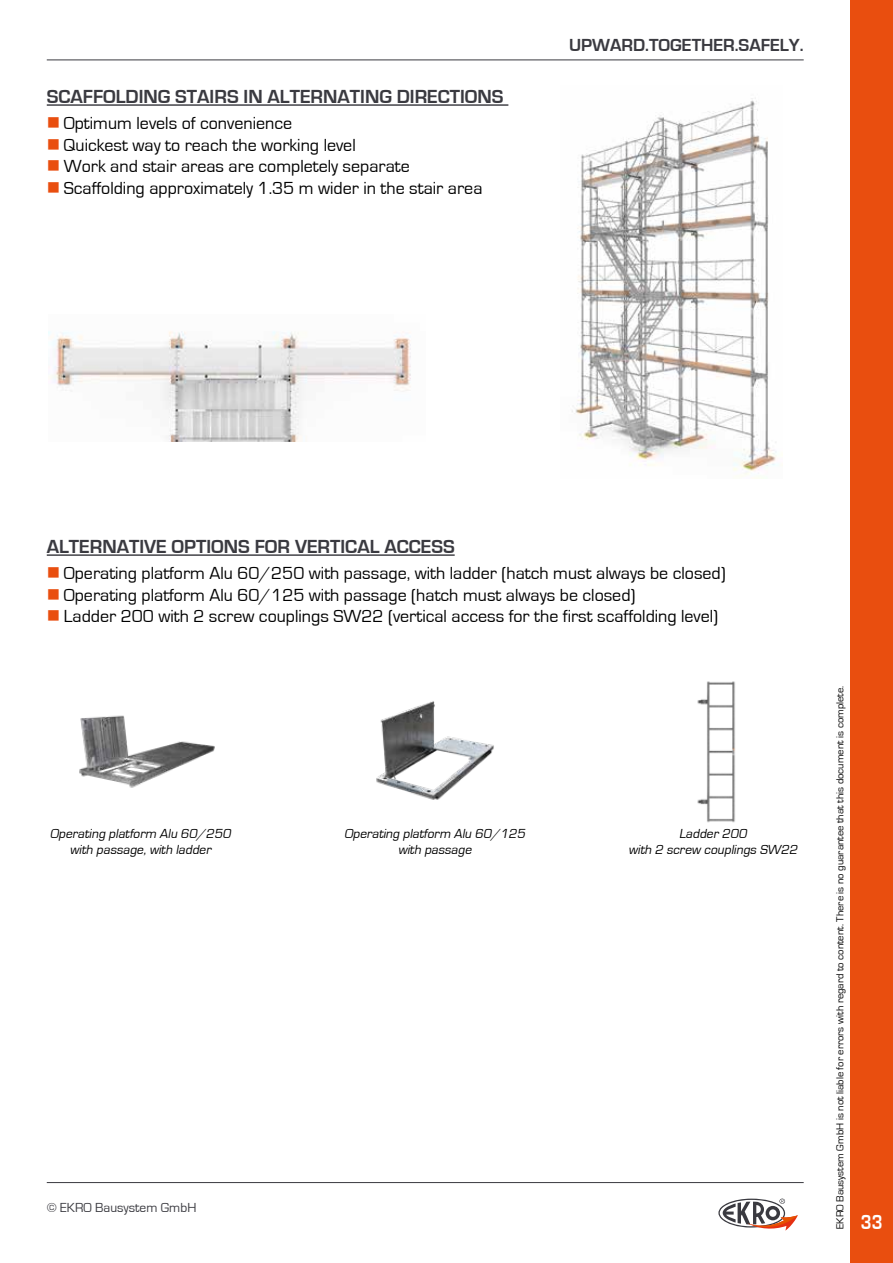
<style>
.page{position:relative;width:893px;height:1263px;background:#fff}
.page>*{position:absolute;margin:0;border:0;box-sizing:border-box;transform-origin:0 0}
.t1{font:700 21px "Eurostile";color:#fff;scale:.82 1}
.t2{font:700 19.5px "Eurostile";color:#3a3a40}
.t3{font:18px "Eurostile";color:#000}
.t4{font:700 18px "Eurostile";color:#3a3a40}
.t5{font:italic 13.5px/16.2px "Eurostile";color:#000;text-align:center}
.t6{font:13.5px "Eurostile";color:#3a3a40}
.t7{font:10.5px "Eurostile";color:#000}
.s1{color:#e94e0f}
</style>
<div class="page">
<div style="left:850px;top:0;width:43px;height:1263px;background:#e94e0f"></div>
<hr style="left:47px;top:60px;width:757px;height:1px;background:#3a3a40">
<svg style="left:718px;top:1198px;width:80px;height:32px"></svg>
<hr style="left:47px;top:1182px;width:757px;height:1px;background:#3a3a40">
<hr style="left:47px;top:104px;width:461px;height:2px;background:#3a3a40">
<img style="left:572px;top:98px;width:206px;height:380px">
<hr style="left:47px;top:554px;width:408px;height:2px;background:#3a3a40">
<img style="left:697px;top:681px;width:39px;height:142px">
<img style="left:79px;top:715px;width:136px;height:73px">
<img style="left:48px;top:331px;width:363px;height:110px">
<img style="left:376px;top:701px;width:118px;height:99px">
<p class="t2" style="left:47px;top:86px;width:458px">SCAFFOLDING STAIRS IN ALTERNATING DIRECTIONS</p>
<p class="t3" style="left:47px;top:113px;width:247px"><span class="s1">■</span> Optimum levels of convenience</p>
<p class="t3" style="left:47px;top:135px;width:310px"><span class="s1">■</span> Quickest way to reach the working level</p>
<p class="t3" style="left:47px;top:156px;width:365px"><span class="s1">■</span> Work and stair areas are completely separate</p>
<p class="t3" style="left:47px;top:178px;width:437px"><span class="s1">■</span> Scaffolding approximately 1.35 m wider in the stair area</p>
<p class="t4" style="left:569px;top:35px;width:236px">UPWARD.TOGETHER.SAFELY.</p>
<p class="t2" style="left:47px;top:536px;width:409px">ALTERNATIVE OPTIONS FOR VERTICAL ACCESS</p>
<p class="t3" style="left:47px;top:563px;width:680px"><span class="s1">■</span> Operating platform Alu 60/250 with passage, with ladder (hatch must always be closed)</p>
<p class="t3" style="left:47px;top:585px;width:590px"><span class="s1">■</span> Operating platform Alu 60/125 with passage (hatch must always be closed)</p>
<p class="t3" style="left:47px;top:606px;width:673px"><span class="s1">■</span> Ladder 200 with 2 screw couplings SW22 (vertical access for the first scaffolding level)</p>
<p class="t5" style="left:50px;top:826px;width:185px">Operating platform Alu 60/250 with passage,with ladder</p>
<p class="t5" style="left:344px;top:826px;width:185px">Operating platform Alu 60/ 125 with passage</p>
<p class="t5" style="left:628px;top:825px;width:173px">Ladder 200<br>with 2 screw couplings SW22</p>
<p class="t6" style="left:47px;top:1201px;width:151px">© EKRO Bausystem GmbH</p>
<p class="t7" style="left:834px;top:1229px;width:544px;rotate:-90deg">EKRO Bausystem GmbH is not liable for errors with regard to content. There is no guarantee that this document is complete.</p>
<p class="t1" style="left:861px;top:1210px;width:28px">33</p>
</div>
